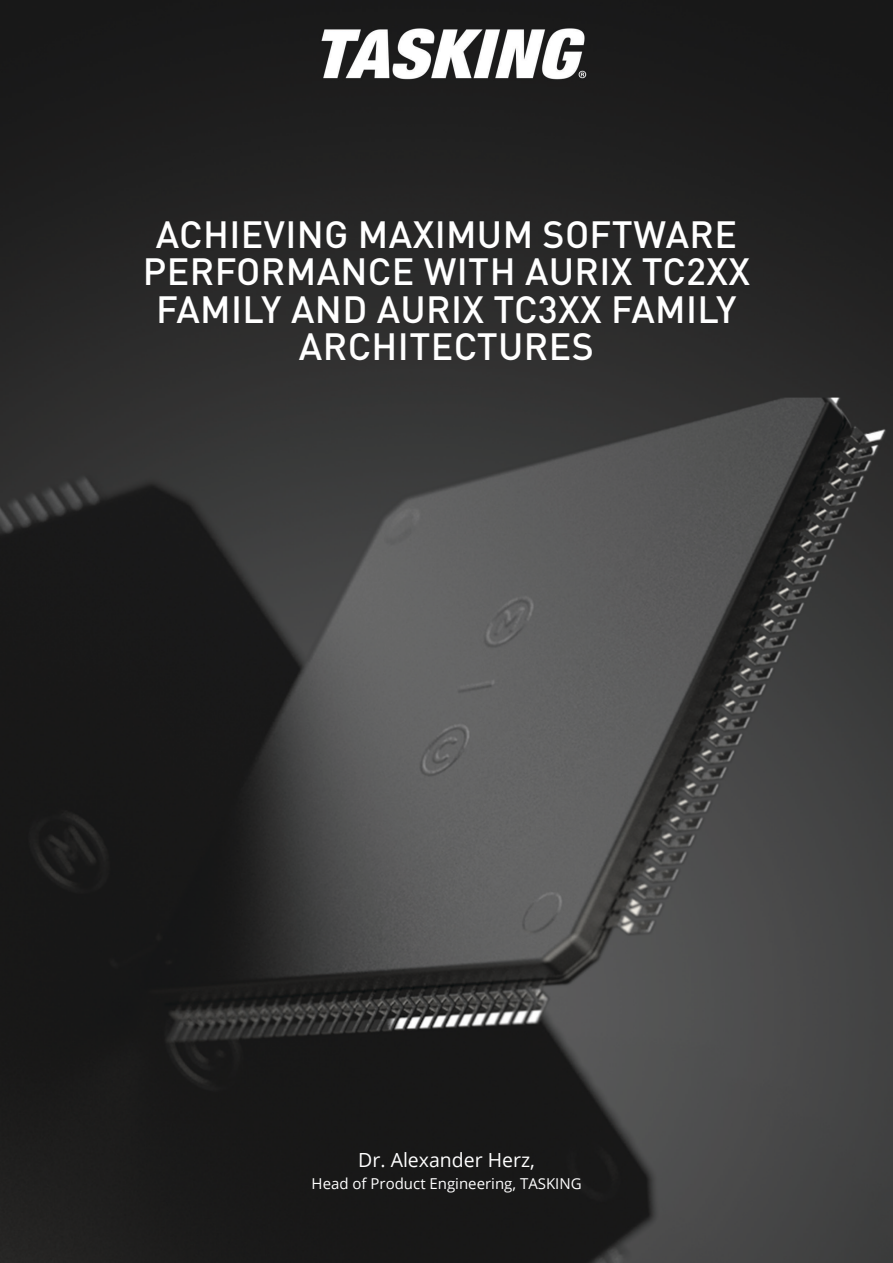
<style>
.page{position:relative;width:893px;height:1263px;background:#fff}
.page>*{position:absolute;margin:0;border:0;box-sizing:border-box;transform-origin:0 0}
.t1{font:500 37.5px/37.5px "DIN Pro";letter-spacing:.01em;color:#fff;text-align:center}
.Basic_Content{font:19.5px "Open Sans";color:#fff}
.Basic_Content-2{font:15px "Open Sans";color:#fff}
</style>
<div class="page">
<img style="left:0;top:0;width:893px;height:1263px">
<p class="t1" style="left:143px;top:214px;width:609px">ACHIEVING MAXIMUM SOFTWARE<br>PERFORMANCE WITH AURIX TC2XX<br>FAMILY AND AURIX TC3XX FAMILY<br>ARCHITECTURES</p>
<p class="Basic_Content" style="left:358px;top:1146px;width:178px">Dr. Alexander Herz,</p>
<p class="Basic_Content-2" style="left:312px;top:1174px;width:272px">Head of Product Engineering, TASKING</p>
</div>
